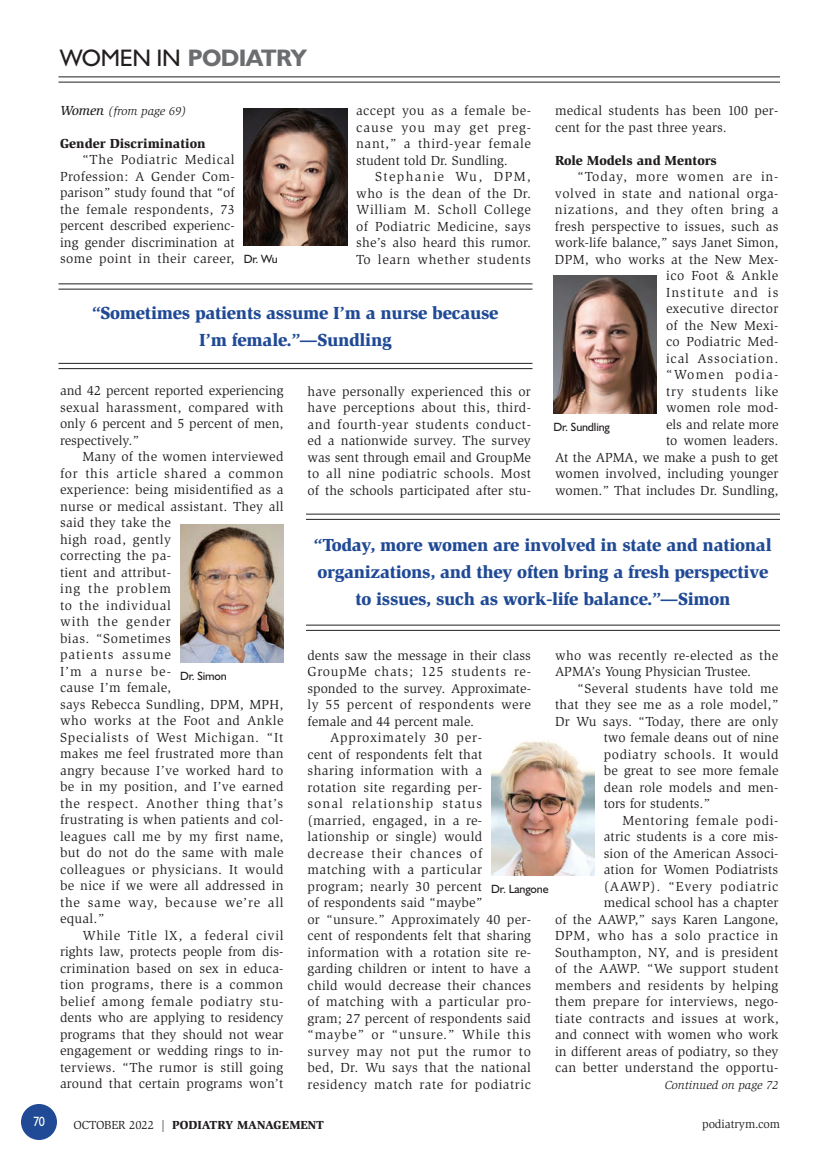
<style>
.page{position:relative;width:837px;height:1161px;background:#fff}
.page>*{position:absolute;margin:0;border:0;box-sizing:border-box;transform-origin:0 0}
.t1{font:700 24px "Humanist 521 BT";letter-spacing:-.025em;color:#6c6d70}
._2011-Callout{font:900 18px/27px "Slimbach";letter-spacing:-.015em;color:#204a95;text-align:center}
._2011-Global_Text{font:13.5px/16.5px "Slimbach";letter-spacing:.02em;color:#231f20;text-align:justify}
._2011-Subhead1{font:900 13.5px "Slimbach";color:#231f20}
._2011-Global_Text-2{font:13.5px "Slimbach";color:#231f20}
._2011-Global_Text-3{font:13.5px "Slimbach";letter-spacing:.045em;color:#231f20}
.t2{font:13.5px "Humanist 521 BT";color:#fff;scale:.9 1}
.t3{font:italic 12px "Slimbach";color:#231f20}
._2011-Photo_Caption{font:12px "Humanist 521 BT";letter-spacing:-.015em;color:#231f20}
.t4{font:900 12px "Slimbach";color:#231f20}
.t5{font:12px "Slimbach";color:#231f20}
.s1{font-weight:400;color:#231f20}
.s2{font-weight:500;font-size:13.5px}
.s3{font-weight:400}
</style>
<div class="page">
<hr style="left:58px;top:76px;width:722px;height:1px;background:#231f20">
<hr style="left:58px;top:82px;width:722px;height:1px;background:#231f20">
<div style="left:21px;top:1104px;width:36px;height:36px;background:#204a95;border-radius:50%"></div>
<hr style="left:306px;top:514px;width:474px;height:1px;background:#231f20">
<hr style="left:306px;top:519px;width:474px;height:1px;background:#231f20">
<hr style="left:306px;top:625px;width:474px;height:1px;background:#231f20">
<hr style="left:306px;top:630px;width:474px;height:1px;background:#231f20">
<img style="left:180px;top:524px;width:104px;height:138px">
<img style="left:491px;top:741px;width:104px;height:135px">
<hr style="left:58px;top:284px;width:474px;height:1px;background:#231f20">
<hr style="left:58px;top:289px;width:474px;height:1px;background:#231f20">
<hr style="left:58px;top:363px;width:474px;height:1px;background:#231f20">
<hr style="left:58px;top:368px;width:474px;height:1px;background:#231f20">
<img style="left:554px;top:275px;width:103px;height:138px">
<img style="left:244px;top:108px;width:103px;height:138px">
<p class="t1" style="left:60px;top:43px;width:248px"><span class="s1">WOMEN IN</span> PODIATRY</p>
<p class="_2011-Global_Text" style="left:356px;top:102px;width:176px">accept you as a female be&shy;cause you may get preg&shy;nant,” a third-year female student told Dr. Sundling.</p>
<p class="_2011-Global_Text" style="left:356px;top:168px;width:176px;text-indent:19px">Stephanie Wu, DPM, who is the dean of the Dr.<br>William M. Scholl College of Podiatric Medicine, says she’s also heard this rumor.<br>To learn whether students</p>
<p class="_2011-Global_Text" style="left:555px;top:102px;width:225px">medical students has been 100 per&shy;cent for the past three years.</p>
<p class="_2011-Subhead1" style="left:555px;top:152px;width:163px">Role Models and Mentors</p>
<p class="_2011-Global_Text" style="left:555px;top:168px;width:225px;text-align:right">“Today, more women are in&shy;volved in state and national orga&shy;nizations, and they often bring a fresh perspective to issues, such as work-life balance,” says Janet Simon,<br>DPM, who works at the New Mex&shy;ico Foot &amp; Ankle<br>Institute and is<br>executive director<br>of the New Mexi-<br>co Podiatric Med-<br>ical Association.<br>“Women podia-<br>try students like<br>women role mod-<br>els and relate more<br>to women leaders.<br>At the APMA, we make a push to get women involved, including younger women.” That includes Dr. Sundling,</p>
<p class="t3" style="left:60px;top:104px;width:128px"><span class="s2">Women</span> (from page 69)</p>
<p class="_2011-Subhead1" style="left:60px;top:135px;width:147px">Gender Discrimination</p>
<p class="_2011-Global_Text" style="left:60px;top:152px;width:176px;text-indent:23px">“The Podiatric Medical Profession: A Gender Com&shy;parison” study found that “of the female respondents, 73 percent described experienc&shy;ing gender discrimination at some point in their career,</p>
<p class="_2011-Photo_Caption" style="left:244px;top:252px;width:36px">Dr. Wu</p>
<p class="_2011-Callout" style="left:92px;top:299px;width:408px">“Sometimes patients assume I’m a nurse because</p>
<p class="_2011-Callout" style="left:199px;top:326px;width:194px">I’m female.”—Sundling</p>
<p class="_2011-Global_Text" style="left:60px;top:383px;width:225px">and 42 percent reported experiencing sexual harassment, compared with only 6 percent and 5 percent of men, respectively.”</p>
<p class="_2011-Global_Text" style="left:60px;top:449px;width:225px;text-align:left;text-indent:23px">Many of the women interviewed for this article shared a common experience: being misidentified as a nurse or medical assistant. They all said they take the<br>high road, gently<br>correcting the pa-<br>tient and attribut-<br>ing the problem<br>to the individual<br>with the gender<br>bias. “Sometimes<br>patients assume<br>I’m a nurse be-<br>cause I’m female,<br>says Rebecca Sundling, DPM, MPH, who works at the Foot and Ankle<br>Specialists of West Michigan. “It makes me feel frustrated more than angry because I’ve worked hard to be in my position, and I’ve earned the respect. Another thing that’s frustrating is when patients and col&shy;leagues call me by my first name, but do not do the same with male colleagues or physicians. It would be nice if we were all addressed in the same way, because we’re all equal.”</p>
<p class="_2011-Global_Text" style="left:60px;top:927px;width:225px;text-indent:23px">While Title lX, a federal civil rights law, protects people from dis&shy;crimination based on sex in educa&shy;tion programs, there is a common belief among female podiatry stu&shy;dents who are applying to residency programs that they should not wear engagement or wedding rings to in&shy;terviews. “The rumor is still going around that certain programs won’t</p>
<p class="_2011-Global_Text" style="left:308px;top:383px;width:225px">have personally experienced this or have perceptions about this, third&shy;and fourth-year students conduct&shy;ed a nationwide survey. The survey was sent through email and GroupMe to all nine podiatric schools. Most of the schools participated after stu-</p>
<p class="_2011-Photo_Caption" style="left:554px;top:419px;width:58px">Dr. Sundling</p>
<p class="_2011-Callout" style="left:314px;top:531px;width:459px">“Today, more women are involved in state and national organizations, and they often bring a fresh perspective to issues, such as work-life balance.”—Simon</p>
<p class="_2011-Global_Text" style="left:555px;top:647px;width:225px">who was recently re-elected as the<br>APMA’s Young Physician Trustee.</p>
<p class="_2011-Global_Text" style="left:578px;top:680px;width:202px">“Several students have told me</p>
<p class="_2011-Global_Text" style="left:555px;top:696px;width:225px">that they see me as a role model,”</p>
<p class="_2011-Global_Text" style="left:555px;top:713px;width:225px">Dr Wu says. “Today, there are only</p>
<p class="_2011-Global_Text-2" style="left:604px;top:730px;width:176px">two female deans out of nine</p>
<p class="_2011-Global_Text-3" style="left:604px;top:746px;width:176px">podiatry schools. It would</p>
<p class="_2011-Global_Text" style="left:604px;top:762px;width:176px">be great to see more female</p>
<p class="_2011-Global_Text" style="left:604px;top:779px;width:176px">dean role models and men-</p>
<p class="_2011-Global_Text-2" style="left:604px;top:796px;width:108px">tors for students.”</p>
<p class="_2011-Global_Text" style="left:555px;top:812px;width:225px;text-align:right">Mentoring female podi-<br>atric students is a core mis-<br>sion of the American Associ-<br>ation for Women Podiatrists (AAWP). “Every podiatric medical school has a chapter<br>of the AAWP,” says Karen Langone,<br>DPM, who has a solo practice in<br>Southampton, NY, and is president of the AAWP. “We support student members and residents by helping them prepare for interviews, nego&shy;tiate contracts and issues at work, and connect with women who work in different areas of podiatry, so they can better understand the opportu-</p>
<p class="_2011-Global_Text" style="left:308px;top:647px;width:225px">dents saw the message in their class GroupMe chats; 125 students re&shy;sponded to the survey. Approximate&shy;ly 55 percent of respondents were female and 44 percent male.</p>
<p class="_2011-Global_Text" style="left:308px;top:729px;width:225px;text-align:left;text-indent:22px">Approximately 30 per-<br>cent of respondents felt that sharing information with a rotation site regarding per-<br>sonal relationship status (married, engaged, in a re&shy;lationship or single) would decrease their chances of matching with a particular program; nearly 30 percent<br>of respondents said “maybe”<br>or “unsure.” Approximately 40 per&shy;cent of respondents felt that sharing information with a rotation site re&shy;garding children or intent to have a child would decrease their chances of matching with a particular pro&shy;gram; 27 percent of respondents said “maybe” or “unsure.” While this survey may not put the rumor to bed, Dr. Wu says that the national residency match rate for podiatric</p>
<p class="_2011-Photo_Caption" style="left:180px;top:668px;width:48px">Dr. Simon</p>
<p class="_2011-Photo_Caption" style="left:491px;top:882px;width:59px">Dr. Langone</p>
<p class="t3" style="left:665px;top:1078px;width:115px">Continued on page 72</p>
<p class="t2" style="left:33px;top:1113px;width:15px">70</p>
<p class="t4" style="left:74px;top:1117px;width:252px"><span class="s3">OCTOBER 2022 |</span> PODIATRY MANAGEMENT</p>
<p class="t5" style="left:702px;top:1117px;width:79px">podiatrym.com</p>
</div>
